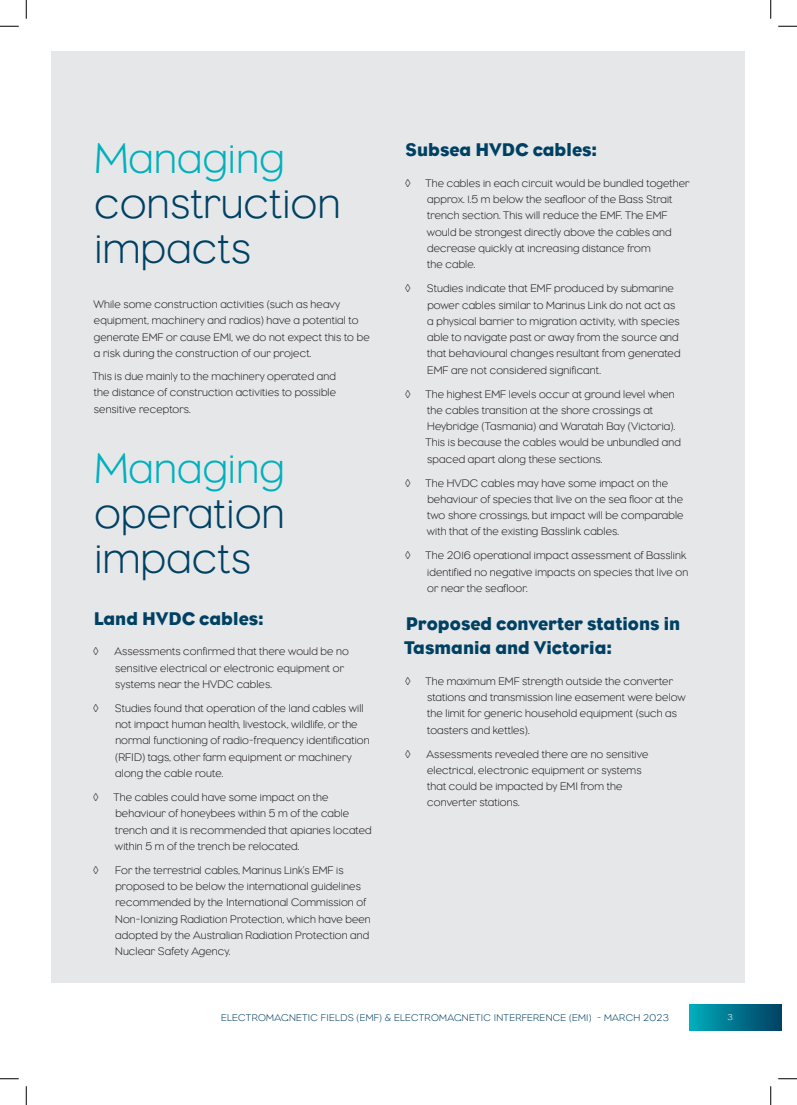
<style>
.page{position:relative;width:797px;height:1105px;background:#fff}
.page>*{position:absolute;margin:0;border:0;box-sizing:border-box;transform-origin:0 0}
.H1_no_span{font:300 43.75px/45px "Eagle";letter-spacing:.01em;color:#004163}
.Heading_3{font:18.75px/23.8px "Eagle";color:#004163}
.H3_less_top_space{font:18.75px "Eagle";color:#004163}
.t1{font:300 11.25px/16.2px "Eagle";letter-spacing:.01em;color:#231f20}
.t2{font:11.25px "Arial Narrow";color:#231f20}
.t3{font:300 10px "Eagle";letter-spacing:.03em;color:#004163}
.t4{font:300 8.75px "Eagle";color:#fff}
.s1{color:#00b0bc}
</style>
<div class="page">
<div style="left:689px;top:1004px;width:92px;height:26px;background:linear-gradient(to right,#00adbb,#014063)"></div>
<div style="left:52px;top:52px;width:693px;height:931px;background:#e6e7e9"></div>
<svg style="left:0;top:25px;width:19px;height:2px"></svg>
<svg style="left:778px;top:25px;width:19px;height:2px"></svg>
<svg style="left:0;top:1078px;width:19px;height:1px"></svg>
<svg style="left:778px;top:1078px;width:19px;height:1px"></svg>
<svg style="left:25px;top:0;width:2px;height:19px"></svg>
<svg style="left:25px;top:1086px;width:2px;height:19px"></svg>
<svg style="left:770px;top:0;width:1px;height:19px"></svg>
<svg style="left:770px;top:1086px;width:1px;height:19px"></svg>
<p class="H1_no_span" style="left:94px;top:136px;width:247px"><span class="s1">Managing </span>construction impacts</p>
<p class="t1" style="left:93px;top:296px;width:278px">While some construction activities (such as heavy equipment, machinery and radios) have a potential to generate EMF or cause EMI, we do not expect this to be a risk during the construction of our project.</p>
<p class="t1" style="left:92px;top:368px;width:245px;text-align:justify">This is due mainly to the machinery operated and the distance of construction activities to possible sensitive receptors.</p>
<p class="H1_no_span" style="left:94px;top:445px;width:192px;text-align:justify"><span class="s1">Managing </span>operation impacts</p>
<p class="H3_less_top_space" style="left:94px;top:607px;width:172px">Land HVDC cables:</p>
<p class="t2" style="left:93px;top:643px;width:7px">◊</p>
<p class="t1" style="left:114px;top:643px;width:236px">Assessments confirmed that there would be no sensitive electrical or electronic equipment or systems near the HVDC cables.</p>
<p class="t2" style="left:93px;top:700px;width:7px">◊</p>
<p class="t1" style="left:115px;top:700px;width:256px">Studies found that operation of the land cables will not impact human health, livestock, wildlife, or the normal functioning of radio-frequency identification (RFID) tags, other farm equipment or machinery along the cable route.</p>
<p class="t2" style="left:93px;top:789px;width:7px">◊</p>
<p class="t1" style="left:114px;top:789px;width:260px">The cables could have some impact on the behaviour of honeybees within 5 m of the cable trench and it is recommended that apiaries located within 5 m of the trench be relocated.</p>
<p class="t2" style="left:93px;top:861px;width:7px">◊</p>
<p class="t1" style="left:115px;top:862px;width:257px">For the terrestrial cables, Marinus Link’s EMF is proposed to be below the international guidelines recommended by the International Commission of Non-Ionizing Radiation Protection, which have been adopted by the Australian Radiation Protection and Nuclear Safety Agency.</p>
<p class="Heading_3" style="left:405px;top:138px;width:193px">Subsea HVDC cables:</p>
<p class="t2" style="left:405px;top:175px;width:7px">◊</p>
<p class="t1" style="left:425px;top:175px;width:265px">The cables in each circuit would be bundled together approx. 1.5 m below the seafloor of the Bass Strait trench section. This will reduce the EMF. The EMF would be strongest directly above the cables and decrease quickly at increasing distance from<br>the cable.</p>
<p class="t2" style="left:405px;top:280px;width:7px">◊</p>
<p class="t1" style="left:427px;top:280px;width:255px">Studies indicate that EMF produced by submarine power cables similar to Marinus Link do not act as a physical barrier to migration activity, with species able to navigate past or away from the source and that behavioural changes resultant from generated EMF are not considered significant.</p>
<p class="t2" style="left:405px;top:385px;width:7px">◊</p>
<p class="t1" style="left:425px;top:386px;width:257px">The highest EMF levels occur at ground level when the cables transition at the shore crossings at Heybridge (Tasmania) and Waratah Bay (Victoria).<br>This is because the cables would be unbundled and spaced apart along these sections.</p>
<p class="t2" style="left:405px;top:474px;width:7px">◊</p>
<p class="t1" style="left:425px;top:475px;width:259px">The HVDC cables may have some impact on the behaviour of species that live on the sea floor at the two shore crossings, but impact will be comparable with that of the existing Basslink cables.</p>
<p class="t2" style="left:405px;top:547px;width:7px">◊</p>
<p class="t1" style="left:425px;top:547px;width:264px">The 2016 operational impact assessment of Basslink identified no negative impacts on species that live on or near the seafloor.</p>
<p class="Heading_3" style="left:404px;top:612px;width:278px">Proposed converter stations in<br>Tasmania and Victoria:</p>
<p class="t2" style="left:405px;top:672px;width:7px">◊</p>
<p class="t1" style="left:425px;top:673px;width:261px">The maximum EMF strength outside the converter stations and transmission line easement were below the limit for generic household equipment (such as toasters and kettles).</p>
<p class="t2" style="left:405px;top:745px;width:7px">◊</p>
<p class="t1" style="left:426px;top:746px;width:223px">Assessments revealed there are no sensitive electrical, electronic equipment or systems that could be impacted by EMI from the converter stations.</p>
<p class="t3" style="left:221px;top:1012px;width:14px">Electromagnetic</p>
<p class="t3" style="left:321px;top:1012px;width:12px">Fields</p>
<p class="t3" style="left:356px;top:1012px;width:51px">(EMF) &amp; Electromagnetic</p>
<p class="t3" style="left:494px;top:1012px;width:10px">Interference</p>
<p class="t3" style="left:569px;top:1012px;width:51px">(EMI) - Marc</p>
<p class="t3" style="left:633px;top:1012px;width:37px">h 2023</p>
<p class="t4" style="left:727px;top:1012px;width:7px">3</p>
</div>
